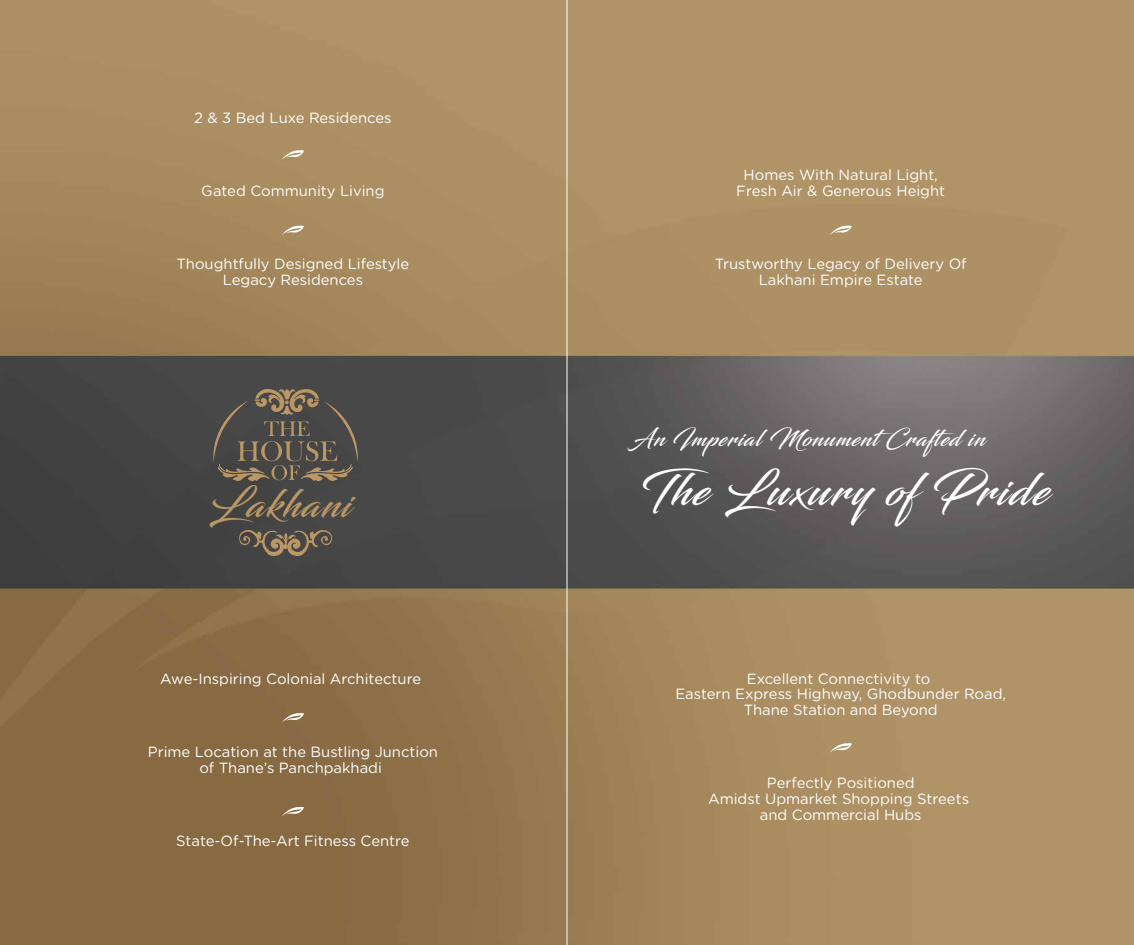
<style>
.page{position:relative;width:1134px;height:945px;background:#fff}
.page>*{position:absolute;margin:0;border:0;box-sizing:border-box;transform-origin:0 0}
.t1{font:44.19px "Blacksword";letter-spacing:.05em;color:#fff}
.t2{font:38.5px "Blacksword";letter-spacing:.05em;color:#ba9764}
.t3{font:22.4px "Blacksword";letter-spacing:.05em;color:#fff}
.t4{font:14.79px/15.8px "Gotham Rounded";color:#fff;text-align:center}
</style>
<div class="page">
<img style="left:0;top:0;width:1134px;height:945px">
<hr style="left:567px;top:0;width:1px;height:945px;background:#fff">
<svg style="left:282px;top:148px;width:22px;height:12px"></svg>
<svg style="left:282px;top:223px;width:22px;height:12px"></svg>
<svg style="left:830px;top:223px;width:22px;height:12px"></svg>
<svg style="left:830px;top:741px;width:22px;height:12px"></svg>
<svg style="left:282px;top:711px;width:22px;height:12px"></svg>
<svg style="left:282px;top:805px;width:22px;height:11px"></svg>
<svg style="left:213px;top:388px;width:145px;height:93px;background:#5b554b"></svg>
<svg style="left:239px;top:529px;width:94px;height:28px;background:#685d4e"></svg>
<p class="t4" style="left:194px;top:109px;width:199px">2 &amp; 3 Bed Luxe Residences</p>
<p class="t4" style="left:201px;top:182px;width:185px">Gated Community Living</p>
<p class="t4" style="left:177px;top:256px;width:234px">Thoughtfully Designed Lifestyle<br>Legacy Residences</p>
<h2 class="t2" style="left:209px;top:482px;width:143px">Lakhani</h2>
<p class="t4" style="left:160px;top:670px;width:262px">Awe-Inspiring Colonial Architecture</p>
<p class="t4" style="left:148px;top:743px;width:292px">Prime Location at the Bustling Junction of Thane’s Panchpakhadi</p>
<p class="t4" style="left:176px;top:832px;width:235px">State-Of-The-Art Fitness Centre</p>
<p class="t4" style="left:736px;top:167px;width:210px">Homes With Natural Light,<br>Fresh Air &amp; Generous Height</p>
<p class="t4" style="left:715px;top:256px;width:253px">Trustworthy Legacy of Delivery Of<br>Lakhani Empire Estate</p>
<h3 class="t3" style="left:631px;top:425px;width:356px">An Imperial MonumentCrafted in</h3>
<h1 class="t1" style="left:640px;top:464px;width:410px">The Luxury ofPride</h1>
<p class="t4" style="left:675px;top:670px;width:332px">Excellent Connectivity to<br>Eastern Express Highway, Ghodbunder Road,<br>Thane Station and Beyond</p>
<p class="t4" style="left:708px;top:775px;width:262px">Perfectly Positioned<br>Amidst Upmarket Shopping Streets and Commercial Hubs</p>
</div>
